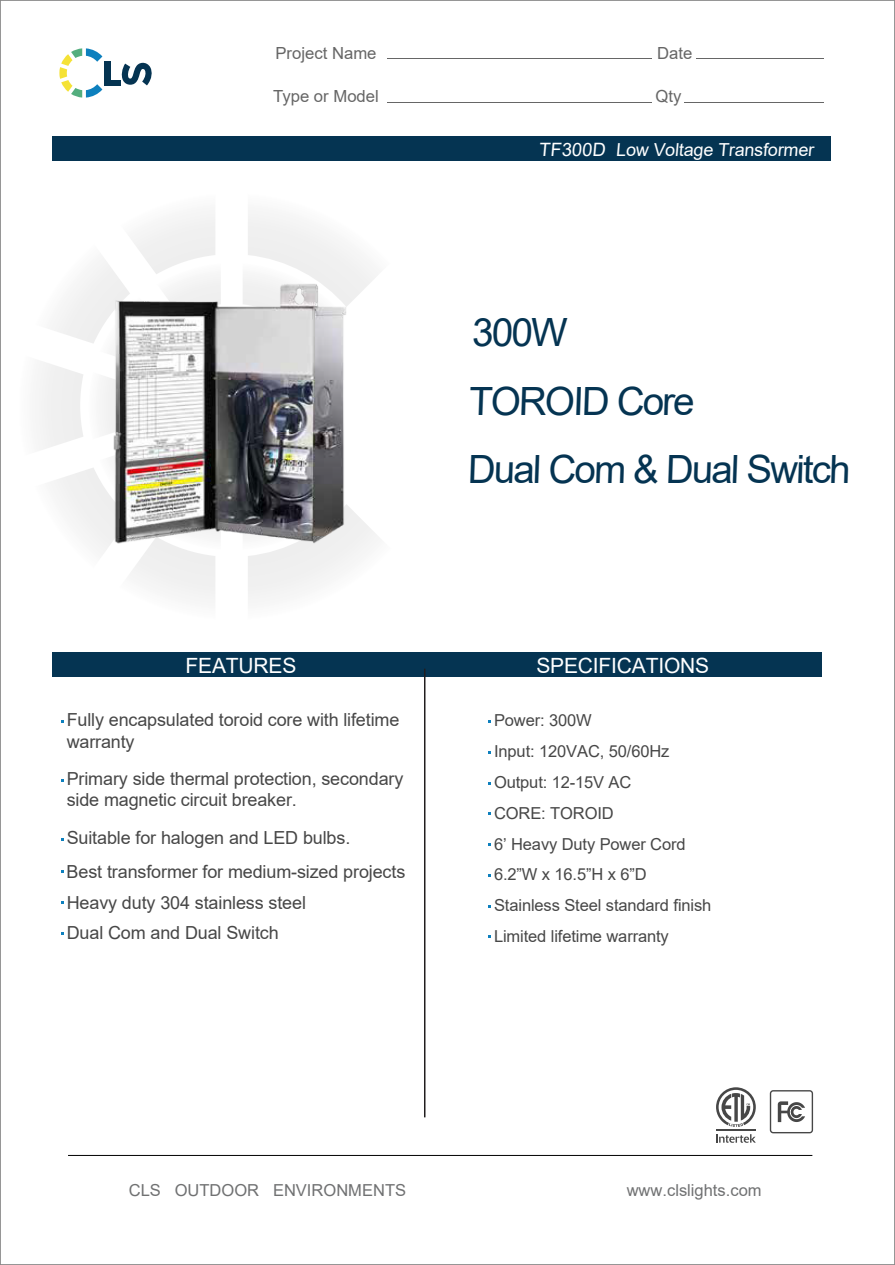
<style>
.page{position:relative;width:895px;height:1265px;background:#fff}
.page>*{position:absolute;margin:0;border:0;box-sizing:border-box;transform-origin:0 0}
.t1{font:39px/68.7px "Arial";color:#053452}
.t2{font:21px "Arial";letter-spacing:-.01em;color:#fff}
.t3{font:18px/21.6px "Arial";letter-spacing:-.01em;color:#474747}
.t4{font:18px "Arial";color:#fff}
.t5{font:16.65px "Arial";color:#666}
.t6{font:16.5px/30.8px "Arial";letter-spacing:-.01em;color:#474747}
.t7{font:16.5px "Arial";color:#707172}
.s1{font-size:18.3px}
</style>
<div class="page">
<svg style="left:39px;top:214px;width:338px;height:386px"></svg>
<div style="left:424px;top:652px;width:397px;height:25px;background:#053452"></div>
<div style="left:52px;top:652px;width:372px;height:25px;background:#053452"></div>
<hr style="left:424px;top:668px;width:1px;height:449px;background:#211d1e">
<hr style="left:68px;top:1154px;width:744px;height:1px;background:#000">
<div style="left:52px;top:136px;width:777px;height:25px;background:#053452"></div>
<svg style="left:59px;top:48px;width:43px;height:50px"></svg>
<div style="left:104px;top:61px;width:6px;height:25px;background:#053452"></div>
<div style="left:104px;top:80px;width:16px;height:6px;background:#053452"></div>
<svg style="left:120px;top:63px;width:32px;height:22px"></svg>
<hr style="left:387px;top:58px;width:264px;height:1px;background:#666">
<hr style="left:387px;top:102px;width:264px;height:1px;background:#666">
<hr style="left:696px;top:58px;width:127px;height:1px;background:#666">
<hr style="left:684px;top:102px;width:139px;height:1px;background:#666">
<svg style="left:716px;top:1134px;width:39px;height:8px"></svg>
<hr style="left:716px;top:1129px;width:39px;height:1px;background:#474747">
<svg style="left:716px;top:1087px;width:39px;height:39px"></svg>
<svg style="left:777px;top:1101px;width:27px;height:21px"></svg>
<div style="left:769px;top:1090px;width:43px;height:43px;border:1px solid #474747;border-radius:3px"></div>
<img style="left:107px;top:277px;width:245px;height:271px">
<p class="t5" style="left:275px;top:42px;width:103px">Project Name</p>
<p class="t5" style="left:273px;top:85px;width:107px">Type or Model</p>
<p class="t5" style="left:656px;top:42px;width:37px">Date</p>
<p class="t5" style="left:655px;top:85px;width:27px">Qty</p>
<p class="t4" style="left:538px;top:137px;width:278px"><span class="s1">TF300D</span> Low Voltage Transformer</p>
<h1 class="t1" style="left:467px;top:297px;width:386px">300W<br>TOROID Core<br>Dual Com &amp; Dual Switch</h1>
<p class="t2" style="left:185px;top:651px;width:112px">FEATURES</p>
<p class="t2" style="left:536px;top:651px;width:174px">SPECIFICATIONS</p>
<p class="t3" style="left:67px;top:709px;width:334px">Fully encapsulated toroid core with lifetime warranty</p>
<p class="t3" style="left:67px;top:767px;width:338px">Primary side thermal protection, secondary side magnetic circuit breaker.</p>
<p class="t3" style="left:67px;top:821px;width:340px;line-height:33.5px">Suitable for halogen and LED bulbs.<br>Best transformer for medium-sized projects</p>
<p class="t3" style="left:67px;top:886px;width:241px;line-height:30.8px">Heavy duty 304 stainless steel<br>Dual Com and Dual Switch</p>
<p class="t6" style="left:494px;top:705px;width:219px">Power: 300W<br>Input: 120VAC, 50/60Hz<br>Output: 12-15V AC<br>CORE: TOROID<br>6’ Heavy Duty Power Cord<br>6.2”W x 16.5”H x 6”D<br>Stainless Steel standard finish<br>Limited lifetime warranty</p>
<p class="t7" style="left:129px;top:1178px;width:279px">CLS OUTDOOR ENVIRONMENTS</p>
<p class="t7" style="left:626px;top:1178px;width:136px">www.clslights.com</p>
</div>
